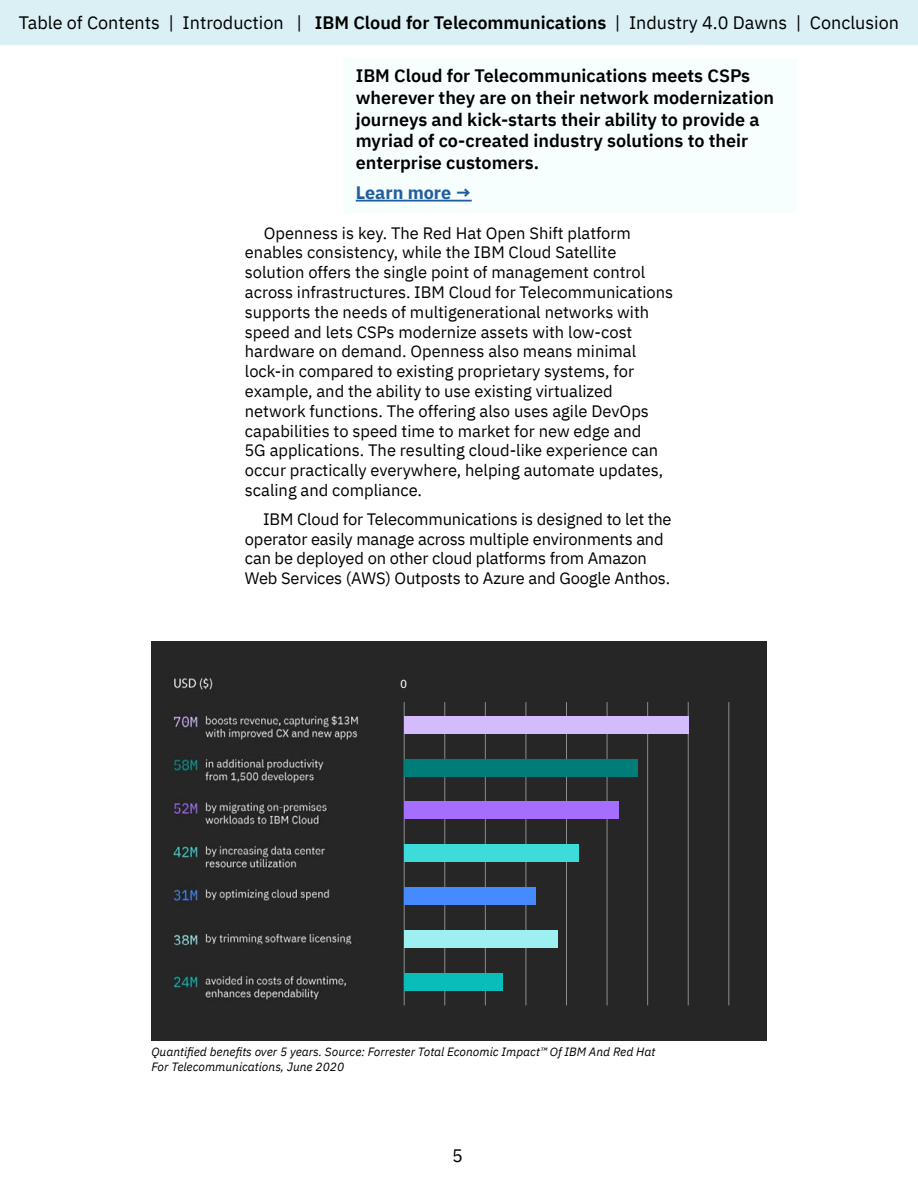
<style>
.page{position:relative;width:918px;height:1188px;background:#fff}
.page>*{position:absolute;margin:0;border:0;box-sizing:border-box;transform-origin:0 0}
.t1{font:600 18px/21.6px "IBM Plex Sans";color:#000}
.t2{font:18px "IBM Plex Sans";color:#000}
.t3{font:700 18px "IBM Plex Sans";color:#215e9e}
.t4{font:16.5px/19.8px "IBM Plex Sans";color:#000}
.t5{font:12.6px "Myriad Pro";color:#fff}
.t6{font:italic 12px/14.4px "IBM Plex Sans";color:#000}
.s1{font-weight:600}
</style>
<div class="page">
<div style="left:0;top:0;width:918px;height:44px;background:#daf0f4"></div>
<img style="left:152px;top:641px;width:226px;height:400px">
<div style="left:378px;top:641px;width:388px;height:400px;background:#262626"></div>
<hr style="left:404px;top:702px;width:1px;height:303px;background:#8c8c8c">
<hr style="left:445px;top:702px;width:1px;height:303px;background:#8c8c8c">
<hr style="left:485px;top:702px;width:1px;height:303px;background:#8c8c8c">
<hr style="left:526px;top:702px;width:1px;height:303px;background:#8c8c8c">
<hr style="left:566px;top:702px;width:1px;height:303px;background:#8c8c8c">
<hr style="left:607px;top:702px;width:1px;height:303px;background:#8c8c8c">
<hr style="left:647px;top:702px;width:1px;height:303px;background:#8c8c8c">
<hr style="left:688px;top:702px;width:1px;height:303px;background:#8c8c8c">
<hr style="left:729px;top:702px;width:1px;height:303px;background:#8c8c8c">
<div style="left:404px;top:973px;width:98px;height:17px;background:#08bdba"></div>
<div style="left:404px;top:845px;width:174px;height:17px;background:#3ddbd9"></div>
<div style="left:404px;top:887px;width:131px;height:18px;background:#458aff"></div>
<div style="left:404px;top:930px;width:153px;height:18px;background:#9ef0f0"></div>
<div style="left:404px;top:802px;width:214px;height:17px;background:#a66eff"></div>
<div style="left:404px;top:759px;width:234px;height:17px;background:#007d78"></div>
<div style="left:404px;top:716px;width:284px;height:18px;background:#d4baff"></div>
<div style="left:344px;top:58px;width:453px;height:154px;background:#f7fefe"></div>
<hr style="left:356px;top:200px;width:116px;height:2px;background:#215e9e">
<p class="t2" style="left:19px;top:9px;width:882px">Table of Contents | Introduction | <span class="s1">IBM Cloud for Telecommunications</span> | Industry 4.0 Dawns | Conclusion</p>
<p class="t1" style="left:356px;top:64px;width:420px">IBM Cloud for Telecommunications meets CSPs wherever they are on their network modernization journeys and kick-starts their ability to provide a myriad of co-created industry solutions to their enterprise customers.</p>
<p class="t3" style="left:356px;top:179px;width:117px">Learn more →</p>
<p class="t4" style="left:244px;top:221px;width:430px;text-indent:20px">Openness is key. The Red Hat Open Shift platform enables consistency, while the IBM Cloud Satellite solution offers the single point of management control across infrastructures. IBM Cloud for Telecommunications supports the needs of multigenerational networks with speed and lets CSPs modernize assets with low-cost hardware on demand. Openness also means minimal lock-in compared to existing proprietary systems, for example, and the ability to use existing virtualized network functions. The offering also uses agile DevOps capabilities to speed time to market for new edge and<br>5G applications. The resulting cloud-like experience can occur practically everywhere, helping automate updates, scaling and compliance.</p>
<p class="t4" style="left:245px;top:508px;width:428px;text-indent:18px">IBM Cloud for Telecommunications is designed to let the operator easily manage across multiple environments and can be deployed on other cloud platforms from Amazon Web Services (AWS) Outposts to Azure and Google Anthos.</p>
<p class="t5" style="left:400px;top:676px;width:8px">0</p>
<p class="t6" style="left:152px;top:1044px;width:505px">Quantified benefits over 5 years. Source: Forrester Total Economic Impact™ Of IBM And Red Hat<br>For Telecommunications, June 2020</p>
<p class="t2" style="left:452px;top:1142px;width:12px">5</p>
</div>
